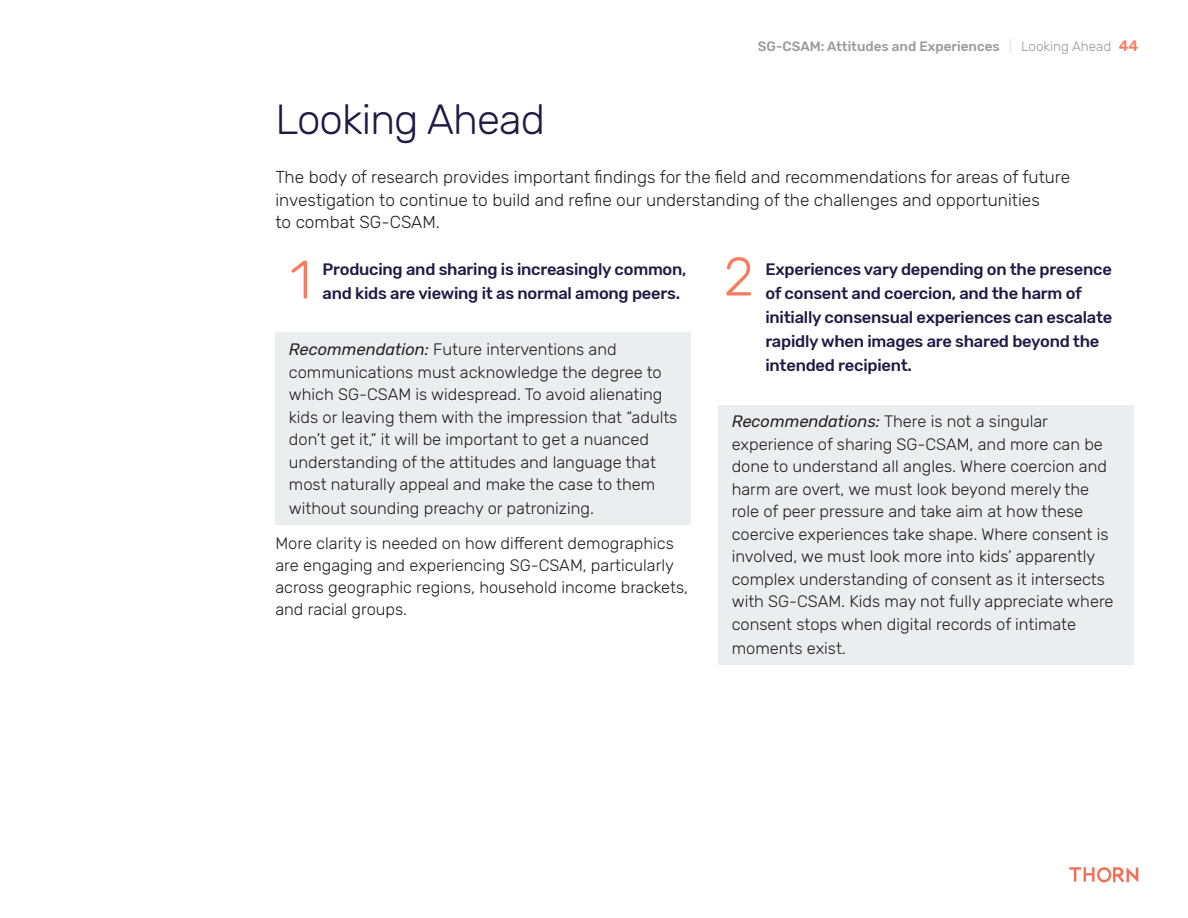
<style>
.page{position:relative;width:1188px;height:918px;background:#fff}
.page>*{position:absolute;margin:0;border:0;box-sizing:border-box;transform-origin:0 0}
.Stats__left_column{font:300 54px "Rubik";color:#f87b5e}
.H2___Sub_titles{font:300 42px "Rubik";letter-spacing:-.02em;color:#221a45}
.Body_SPAN{font:300 17.25px/22.5px "Rubik";color:#231f20}
.Actions{font:300 16.5px/22.5px "Rubik";color:#231f20}
.Body_Indented{font:500 16.5px/24px "Rubik";letter-spacing:-.015em;color:#221a45}
.Body{font:300 16.5px/21.8px "Rubik";color:#231f20}
.t1{font:500 13.5px "Rubik";color:#99999d}
.s1{font-weight:700;color:#ecedef}
.s2{font-weight:300}
.s3{font-size:15px;color:#f87b5e}
.s4{font-weight:400;font-style:italic}
</style>
<div class="page">
<svg style="left:1069px;top:867px;width:69px;height:15px"></svg>
<div style="left:275px;top:333px;width:416px;height:192px;background:#ecedef"></div>
<div style="left:718px;top:405px;width:416px;height:259px;background:#ecedef"></div>
<p class="t1" style="left:758px;top:38px;width:382px">SG-CSAM: Attitudes and Experiences <span class="s1">|</span> <span class="s2">Looking Ahead</span> <span class="s3">44</span></p>
<p class="H2___Sub_titles" style="left:275px;top:96px;width:271px">Looking Ahead</p>
<p class="Body_SPAN" style="left:275px;top:166px;width:796px">The body of research provides important findings for the field and recommendations for areas of future investigation to continue to build and refine our understanding of the challenges and opportunities<br>to combat SG-CSAM.</p>
<p class="Body_Indented" style="left:323px;top:257px;width:365px">Producing and sharing is increasingly common, and kids are viewing it as normal among peers.</p>
<p class="Stats__left_column" style="left:290px;top:250px;width:23px">1</p>
<p class="Stats__left_column" style="left:724px;top:247px;width:32px">2</p>
<p class="Body_Indented" style="left:765px;top:257px;width:349px">Experiences vary depending on the presence of consent and coercion, and the harm of initially consensual experiences can escalate rapidly when images are shared beyond the intended recipient.</p>
<p class="Actions" style="left:289px;top:338px;width:390px"><span class="s4">Recommendation:</span> Future interventions and communications must acknowledge the degree to which SG-CSAM is widespread. To avoid alienating kids or leaving them with the impression that “adults don’t get it,” it will be important to get a nuanced understanding of the attitudes and language that most naturally appeal and make the case to them</p>
<p class="Actions" style="left:289px;top:497px;width:307px">without sounding preachy or patronizing.</p>
<p class="Body" style="left:275px;top:533px;width:414px">More clarity is needed on how different demographics are engaging and experiencing SG-CSAM, particularly across geographic regions, household income brackets, and racial groups.</p>
<p class="Actions" style="left:732px;top:410px;width:383px"><span class="s4">Recommendations:</span> There is not a singular experience of sharing SG-CSAM, and more can be done to understand all angles. Where coercion and harm are overt, we must look beyond merely the role of peer pressure and take aim at how these coercive experiences take shape. Where consent is involved, we must look more into kids’ apparently complex understanding of consent as it intersects with SG-CSAM. Kids may not fully appreciate where consent stops when digital records of intimate</p>
<p class="Actions" style="left:732px;top:637px;width:116px">moments exist.</p>
</div>
